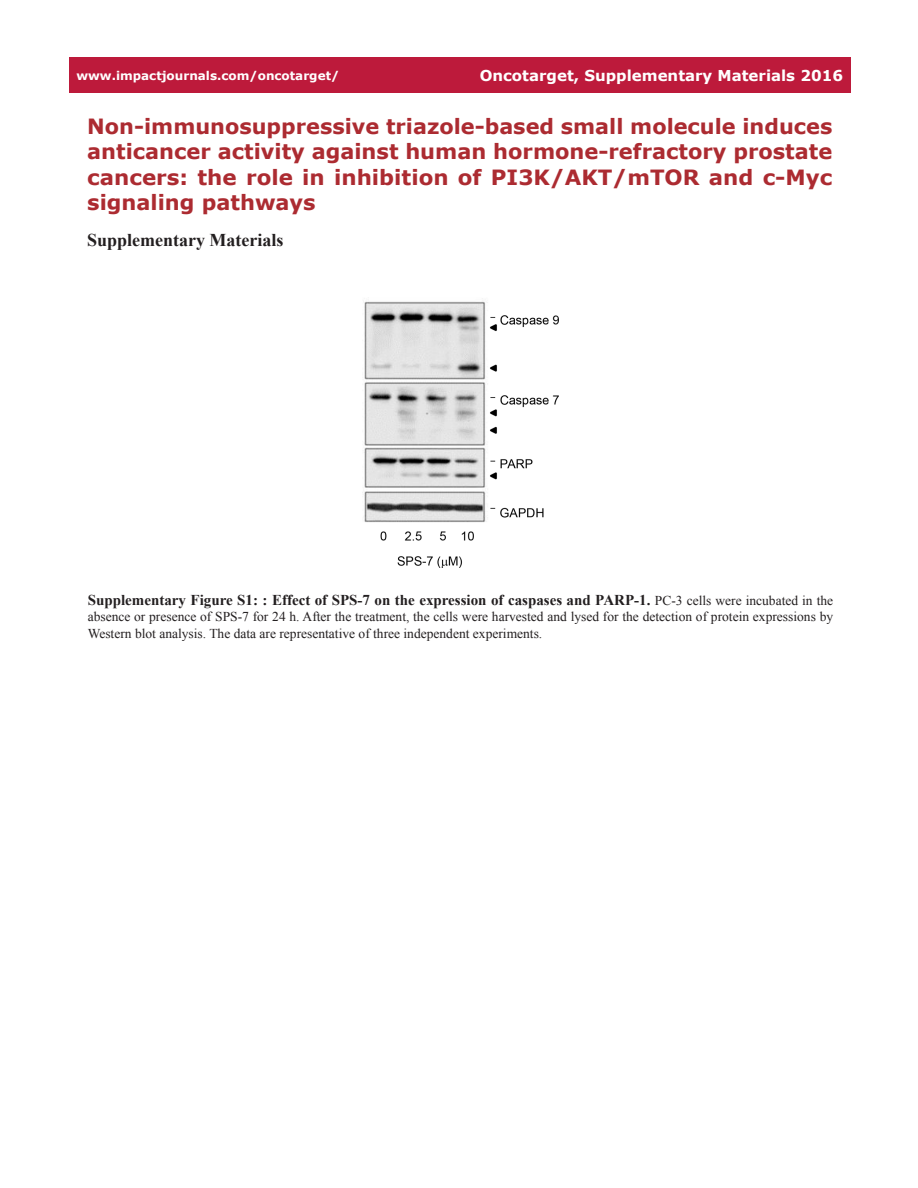
<style>
.page{position:relative;width:918px;height:1188px;background:#fff}
.page>*{position:absolute;margin:0;border:0;box-sizing:border-box;transform-origin:0 0}
.t1{font:700 21px/25.2px "Verdana";color:#ac2b31;text-align:justify}
.t2{font:700 18px "Times New Roman";color:#231f20}
.FigureText{font:700 15px "Times New Roman";color:#231f20}
.t3{font:700 15px "Verdana";color:#fff}
.FigureText-2{font:13.5px/16.2px "Times New Roman";color:#231f20}
.t4{font:700 12px "Verdana";color:#fff}
.s1{font-weight:400;font-size:13.5px}
</style>
<div class="page">
<div style="left:69px;top:57px;width:781px;height:36px;background:#bd1a3b"></div>
<img style="left:364px;top:301px;width:194px;height:266px">
<p class="t4" style="left:76px;top:67px;width:264px">www.impactjournals.com/oncotarget/</p>
<p class="t3" style="left:480px;top:65px;width:365px">Oncotarget, Supplementary Materials 2016</p>
<p class="t1" style="left:87px;top:114px;width:747px">Non-immunosuppressive triazole-based small molecule induces anticancer activity against human hormone-refractory prostate cancers: the role in inhibition of PI3K/AKT/mTOR and c-Myc signaling pathways</p>
<p class="t2" style="left:87px;top:228px;width:198px">Supplementary Materials</p>
<p class="FigureText" style="left:88px;top:590px;width:747px">Supplementary Figure S1: : Effect of SPS-7 on the expression of caspases and PARP-1. <span class="s1">PC-3 cells were incubated in the</span></p>
<p class="FigureText-2" style="left:88px;top:608px;width:747px">absence or presence of SPS-7 for 24 h. After the treatment, the cells were harvested and lysed for the detection of protein expressions by<br>Western blot analysis. The data are representative of three independent experiments.</p>
</div>
